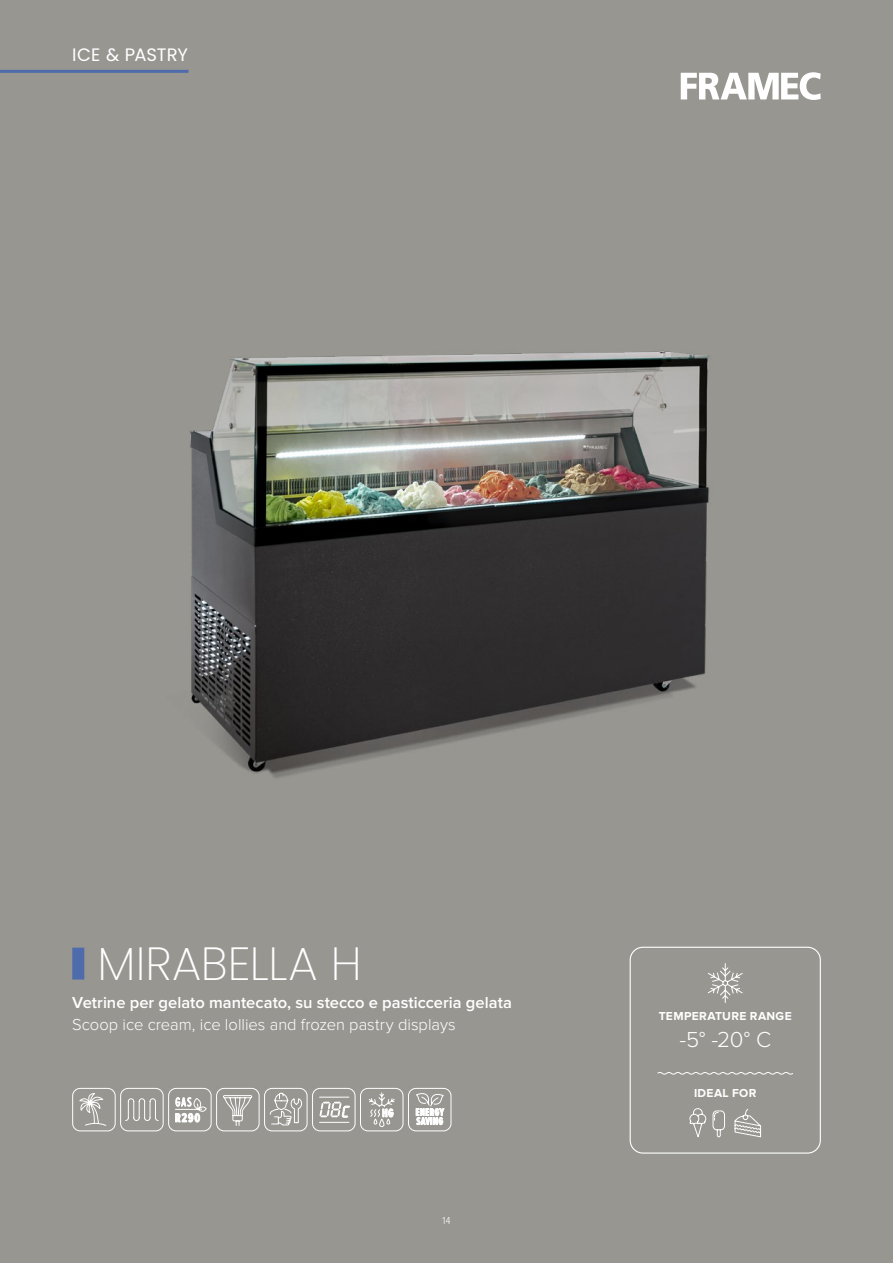
<style>
.page{position:relative;width:893px;height:1263px;background:#979691}
.page>*{position:absolute;margin:0;border:0;box-sizing:border-box;transform-origin:0 0}
.t1{font:200 46.5px "Poppins";letter-spacing:.005em;color:#fff}
.t2{font:300 22.5px "Proxima Nova";color:#fff}
.t3{font:18px "Poppins";color:#fff}
.t4{font:600 16.5px "Proxima Nova";color:#fff}
.t5{font:300 16.5px "Proxima Nova";color:#fff}
.t6{font:700 12px "Proxima Nova";letter-spacing:.03em;color:#fff}
.t7{font:300 10.5px "Proxima Nova Cond";color:#fff}
</style>
<div class="page">
<hr style="left:0;top:70px;width:189px;height:3px;background:#4e6cab">
<svg style="left:681px;top:72px;width:140px;height:28px"></svg>
<div style="left:72px;top:948px;width:12px;height:31px;background:#4e6cab"></div>
<svg style="left:708px;top:963px;width:35px;height:40px"></svg>
<svg style="left:657px;top:1072px;width:136px;height:3px"></svg>
<svg style="left:689px;top:1108px;width:17px;height:29px"></svg>
<svg style="left:712px;top:1110px;width:13px;height:27px"></svg>
<svg style="left:734px;top:1108px;width:27px;height:30px"></svg>
<div style="left:630px;top:947px;width:191px;height:206px;border:1px solid #fff;border-radius:13px"></div>
<img style="left:190px;top:351px;width:520px;height:427px">
<svg style="left:79px;top:1093px;width:28px;height:33px"></svg>
<div style="left:72px;top:1088px;width:44px;height:43px;border:1px solid #fff;border-radius:8px"></div>
<svg style="left:125px;top:1098px;width:34px;height:23px"></svg>
<div style="left:120px;top:1088px;width:44px;height:43px;border:1px solid #fff;border-radius:8px"></div>
<svg style="left:168px;top:1087px;width:44px;height:45px"></svg>
<div style="left:216px;top:1088px;width:43px;height:43px;border:1px solid #fff;border-radius:8px"></div>
<svg style="left:223px;top:1095px;width:29px;height:31px"></svg>
<svg style="left:264px;top:1087px;width:44px;height:45px"></svg>
<div style="left:312px;top:1088px;width:43px;height:43px;border:1px solid #fff;border-radius:8px"></div>
<svg style="left:320px;top:1097px;width:30px;height:26px"></svg>
<svg style="left:360px;top:1087px;width:44px;height:45px"></svg>
<div style="left:408px;top:1088px;width:43px;height:43px;border:1px solid #fff;border-radius:8px"></div>
<svg style="left:416px;top:1093px;width:28px;height:32px"></svg>
<p class="t3" style="left:72px;top:45px;width:117px">ICE &amp; PASTRY</p>
<h1 class="t1" style="left:97px;top:936px;width:266px">MIRABELLA H</h1>
<p class="t4" style="left:72px;top:993px;width:441px">Vetrine per gelato mantecato, su stecco e pasticceria gelata</p>
<p class="t5" style="left:72px;top:1015px;width:385px">Scoop ice cream, ice lollies and frozen pastry displays</p>
<p class="t7" style="left:442px;top:1214px;width:10px">14</p>
<p class="t6" style="left:659px;top:1009px;width:134px">TEMPERATURE RANGE</p>
<h2 class="t2" style="left:679px;top:1027px;width:93px">-5° -20° C</h2>
<p class="t6" style="left:694px;top:1086px;width:64px">IDEAL FOR</p>
</div>
